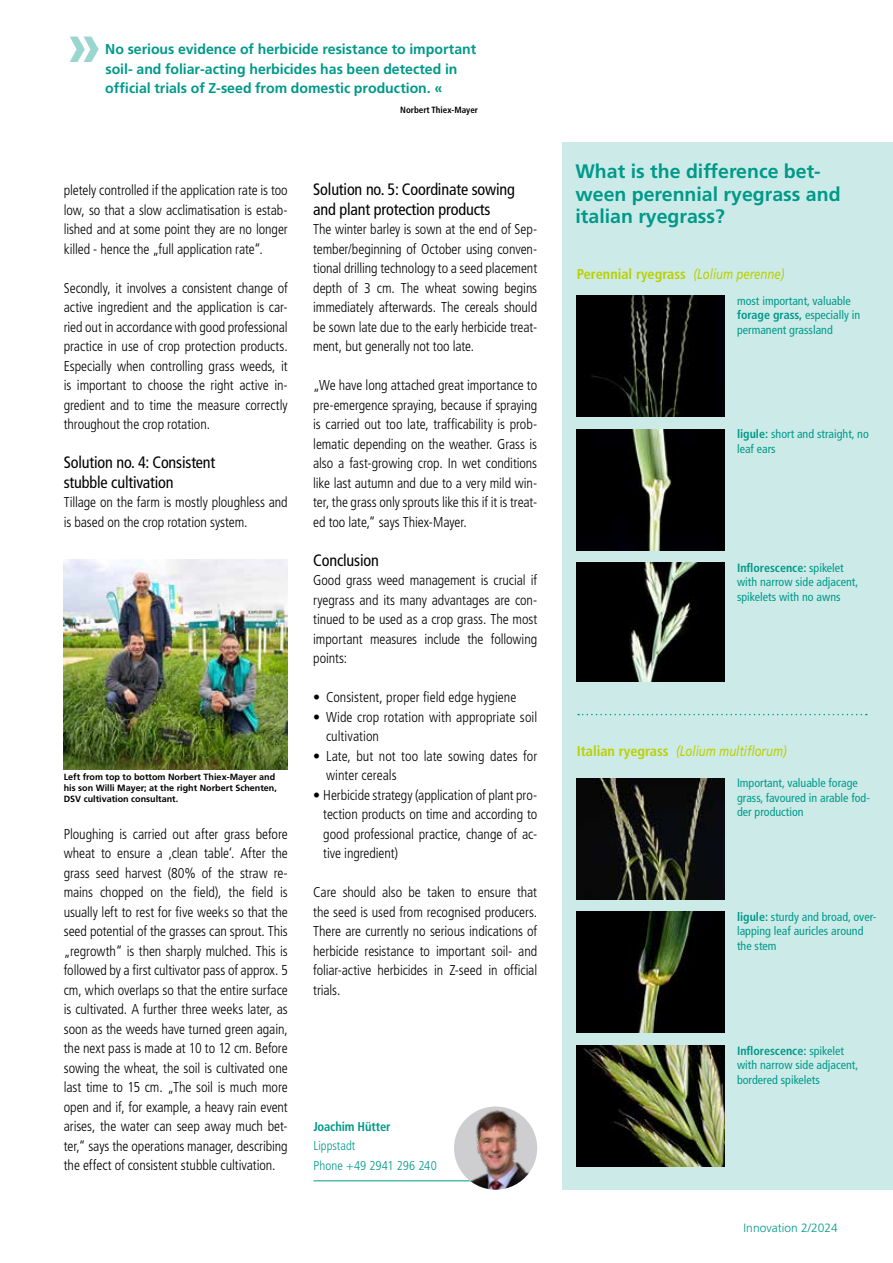
<style>
.page{position:relative;width:893px;height:1263px;background:#fff}
.page>*{position:absolute;margin:0;border:0;box-sizing:border-box;transform-origin:0 0}
.t1{font:700 61.95px "Frutiger LT Std";color:#99d6d0}
.t2{font:700 19.5px/22.5px "Frutiger LT Std";color:#00998a}
.t3{font:condensed 16.5px/19.5px "Frutiger LT Std";letter-spacing:-.01em;color:#000}
.t4{font:300 condensed 14.25px/19.5px "Frutiger LT Std";letter-spacing:-.005em;color:#000;text-align:justify}
.t5{font:700 14.25px/19.5px "Frutiger LT Std";color:#00998a}
.t6{font:italic 14.25px "Frutiger LT Std";color:#bbcf00;scale:.8 1}
.t7{font:700 condensed 14.25px "Frutiger LT Std";color:#bbcf00}
.t8{font:300 condensed 12.75px/19.5px "Frutiger LT Std";letter-spacing:.005em;color:#00998a}
.t9{font:700 condensed 12.75px "Frutiger LT Std";letter-spacing:-.01em;color:#00998a}
.t10{font:condensed 12px/14.4px "Frutiger LT Std";color:#00998a}
.t11{font:300 12px "Frutiger LT Std";color:#00998a}
.t12{font:700 9px/10.8px "Frutiger LT Std";color:#000}
.t13{font:700 condensed 9px "Frutiger LT Std";color:#000}
.s1{font-weight:400;font-style:italic;font-stretch:normal}
.s2{font-weight:700}
.s3{font-weight:700;font-style:normal;font-stretch:condensed}
</style>
<div class="page">
<div style="left:563px;top:142px;width:330px;height:1047px;background:#ccebe8"></div>
<hr style="left:313px;top:1180px;width:165px;height:1px;background:#00998a">
<div style="left:454px;top:1106px;width:83px;height:84px;background:#ceced0;border-radius:50%"></div>
<img style="left:462px;top:1106px;width:72px;height:84px">
<img style="left:577px;top:429px;width:147px;height:121px">
<img style="left:577px;top:912px;width:147px;height:121px">
<img style="left:577px;top:296px;width:147px;height:120px">
<img style="left:577px;top:778px;width:147px;height:121px">
<img style="left:577px;top:563px;width:147px;height:119px">
<img style="left:577px;top:1045px;width:147px;height:121px">
<svg style="left:578px;top:714px;width:289px;height:1px"></svg>
<img style="left:64px;top:559px;width:224px;height:211px">
<h1 class="t1" style="left:67px;top:8px;width:36px">»</h1>
<p class="t5" style="left:105px;top:40px;width:372px">No serious evidence of herbicide resistance to important soil- and foliar-acting herbicides has been detected in official trials of Z-seed from domestic production. «</p>
<p class="t13" style="left:400px;top:105px;width:79px">Norbert Thiex-Mayer</p>
<p class="t4" style="left:64px;top:181px;width:225px">pletely controlled if the application rate is too low, so that a slow acclimatisation is estab&shy;lished and at some point they are no longer killed - hence the „full application rate“.</p>
<p class="t4" style="left:64px;top:278px;width:225px">Secondly, it involves a consistent change of active ingredient and the application is car&shy;ried out in accordance with good professional practice in use of crop protection products.<br>Especially when controlling grass weeds, it is important to choose the right active in&shy;gredient and to time the measure correctly throughout the crop rotation.</p>
<p class="t3" style="left:64px;top:453px;width:153px">Solution no. 4: Consistent stubble cultivation</p>
<p class="t4" style="left:64px;top:493px;width:225px">Tillage on the farm is mostly ploughless and is based on the crop rotation system.</p>
<p class="t12" style="left:64px;top:772px;width:215px">Left from top to bottom Norbert Thiex-Mayer and his son Willi Mayer; at the right Norbert Schenten,<br>DSV cultivation consultant.</p>
<p class="t4" style="left:64px;top:824px;width:225px">Ploughing is carried out after grass before wheat to ensure a ‚clean table‘. After the grass seed harvest (80% of the straw re&shy;mains chopped on the field), the field is usually left to rest for five weeks so that the seed potential of the grasses can sprout. This „regrowth“ is then sharply mulched. This is followed by a first cultivator pass of approx. 5 cm, which overlaps so that the entire surface is cultivated. A further three weeks later, as soon as the weeds have turned green again, the next pass is made at 10 to 12 cm. Before sowing the wheat, the soil is cultivated one last time to 15 cm. „The soil is much more open and if, for example, a heavy rain event arises, the water can seep away much bet&shy;ter,“ says the operations manager, describing the effect of consistent stubble cultivation.</p>
<p class="t3" style="left:313px;top:180px;width:203px">Solution no. 5: Coordinate sowing and plant protection products</p>
<p class="t4" style="left:313px;top:220px;width:225px">The winter barley is sown at the end of Sep&shy;tember/beginning of October using conven&shy;tional drilling technology to a seed placement depth of 3 cm. The wheat sowing begins immediately afterwards. The cereals should be sown late due to the early herbicide treat&shy;ment, but generally not too late.</p>
<p class="t4" style="left:313px;top:376px;width:225px">„We have long attached great importance to pre-emergence spraying, because if spraying is carried out too late, trafficability is prob&shy;lematic depending on the weather. Grass is also a fast-growing crop. In wet conditions like last autumn and due to a very mild win&shy;ter, the grass only sprouts like this if it is treat&shy;ed too late,“ says Thiex-Mayer.</p>
<p class="t3" style="left:313px;top:550px;width:67px">Conclusion</p>
<p class="t4" style="left:313px;top:571px;width:225px">Good grass weed management is crucial if ryegrass and its many advantages are con&shy;tinued to be used as a crop grass. The most important measures include the following points:</p>
<p class="t4" style="left:313px;top:688px;width:205px">• Consistent, proper field edge hygiene</p>
<p class="t4" style="left:326px;top:707px;width:213px;text-indent:-13px">• Wide crop rotation with appropriate soil cultivation</p>
<p class="t4" style="left:326px;top:746px;width:213px;text-indent:-13px">• Late, but not too late sowing dates for winter cereals</p>
<p class="t4" style="left:323px;top:785px;width:215px;text-indent:-10px">• Herbicide strategy (application of plant pro&shy;tection products on time and according to good professional practice, change of ac&shy;tive ingredient)</p>
<p class="t4" style="left:313px;top:883px;width:225px">Care should also be taken to ensure that the seed is used from recognised producers.<br>There are currently no serious indications of herbicide resistance to important soil- and foliar-active herbicides in Z-seed in official trials.</p>
<p class="t9" style="left:313px;top:1119px;width:79px">Joachim Hütter</p>
<p class="t8" style="left:313px;top:1136px;width:125px">Lippstadt<br>Phone +49 2941 296 240</p>
<h2 class="t2" style="left:575px;top:160px;width:267px">What is the difference bet&shy;ween perennial ryegrass and italian ryegrass?</h2>
<p class="t7" style="left:577px;top:266px;width:209px">Perennial ryegrass <span class="s1">(Lolium perenne)</span></p>
<p class="t10" style="left:737px;top:293px;width:125px">most important, valuable <span class="s2">forage grass,</span> especially in permanent grassland</p>
<p class="t10" style="left:737px;top:427px;width:133px"><span class="s2">ligule:</span> short and straight, no leaf ears</p>
<p class="t10" style="left:737px;top:560px;width:123px"><span class="s2">Inflorescence:</span> spikelet with narrow side adjacent, spikelets with no awns</p>
<p class="t6" style="left:577px;top:743px;width:264px"><span class="s3">Italian ryegrass</span> (Lolium multiflorum)</p>
<p class="t10" style="left:737px;top:776px;width:134px">Important, valuable forage grass, favoured in arable fod&shy;der production</p>
<p class="t10" style="left:737px;top:910px;width:141px"><span class="s2">ligule:</span> sturdy and broad, over&shy;lapping leaf auricles around the stem</p>
<p class="t10" style="left:737px;top:1043px;width:123px"><span class="s2">Inflorescence:</span> spikelet with narrow side adjacent, bordered spikelets</p>
<p class="t11" style="left:744px;top:1221px;width:96px">Innovation 2/2024</p>
</div>
